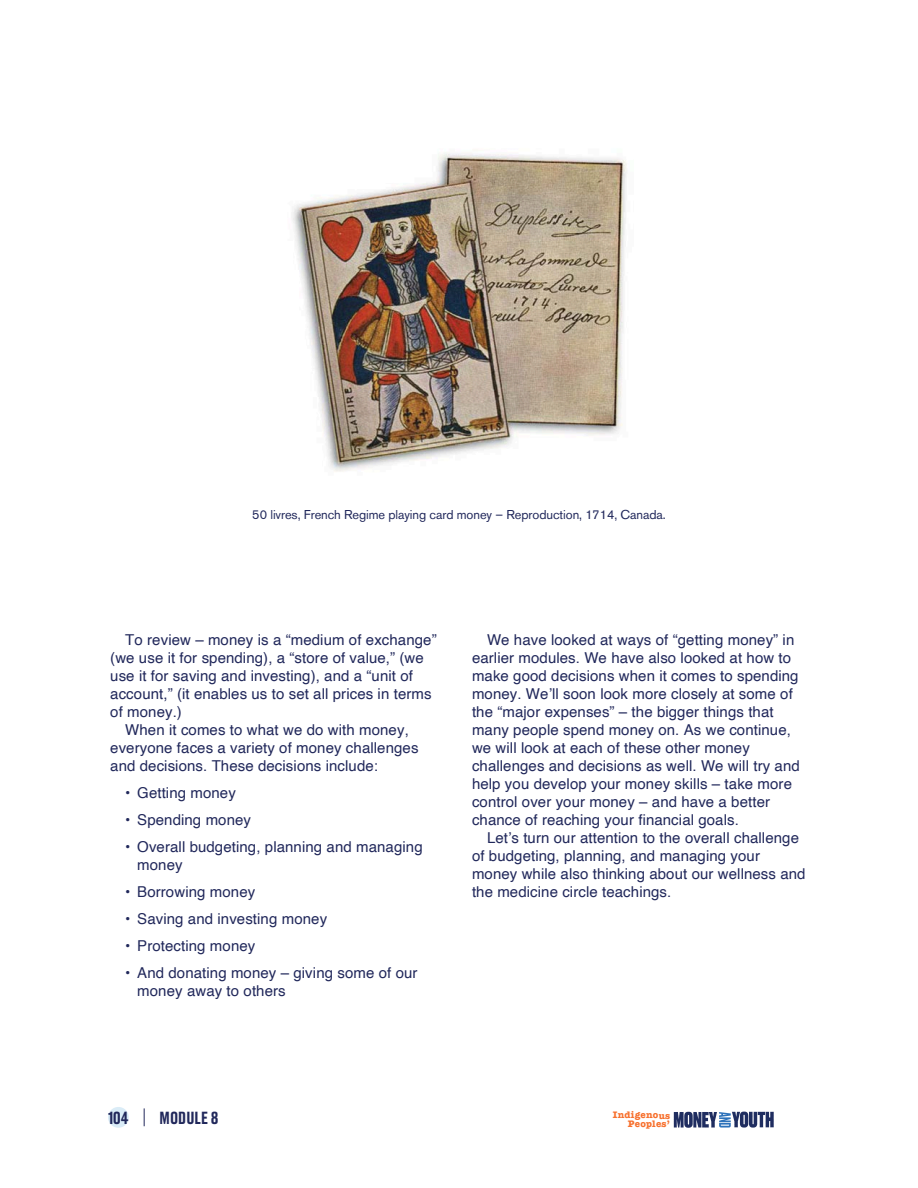
<style>
.page{position:relative;width:918px;height:1188px;background:#fff}
.page>*{position:absolute;margin:0;border:0;box-sizing:border-box;transform-origin:0 0}
.t1{font:500 16.5px "Druk Text Trial";letter-spacing:.005em;color:#21285b}
.t2{font:15px/18px "Helvetica";letter-spacing:.005em;color:#21285b}
.t3{font:12.75px "Akzidenz Grotesk Pro";letter-spacing:-.005em;color:#21285b}
.t4{font:700 9.75px/8.2px "American Typewriter";letter-spacing:.02em;color:#f7702d;text-align:right}
</style>
<div class="page">
<div style="left:108px;top:1107px;width:21px;height:21px;background:#daecf7;border-radius:50%"></div>
<svg style="left:144px;top:1108px;width:1px;height:18px"></svg>
<img style="left:292px;top:153px;width:335px;height:319px">
<svg style="left:674px;top:1112px;width:100px;height:16px;background:#667499"></svg>
<p class="t3" style="left:252px;top:509px;width:415px">50 livres, French Regime playing card money – Reproduction, 1714, Canada.</p>
<p class="t2" style="left:125px;top:632px;width:313px">To review – money is a “medium of exchange”</p>
<p class="t2" style="left:110px;top:650px;width:315px">(we use it for spending), a “store of value,” (we</p>
<p class="t2" style="left:110px;top:668px;width:304px">use it for saving and investing), and a “unit of</p>
<p class="t2" style="left:110px;top:686px;width:323px">account,” (it enables us to set all prices in terms</p>
<p class="t2" style="left:110px;top:704px;width:73px">of money.)</p>
<p class="t2" style="left:125px;top:722px;width:285px">When it comes to what we do with money,</p>
<p class="t2" style="left:110px;top:740px;width:310px">everyone faces a variety of money challenges</p>
<p class="t2" style="left:110px;top:758px;width:269px">and decisions. These decisions include:</p>
<p class="t2" style="left:125px;top:785px;width:112px">• Getting money</p>
<p class="t2" style="left:125px;top:812px;width:127px">• Spending money</p>
<p class="t2" style="left:137px;top:839px;width:287px;text-indent:-12px">• Overall budgeting, planning and managing money</p>
<p class="t2" style="left:125px;top:884px;width:131px">• Borrowing money</p>
<p class="t2" style="left:125px;top:911px;width:203px">• Saving and investing money</p>
<p class="t2" style="left:125px;top:938px;width:132px">• Protecting money</p>
<p class="t2" style="left:137px;top:965px;width:282px;text-indent:-12px">• And donating money – giving some of our money away to others</p>
<p class="t2" style="left:472px;top:632px;width:329px;text-indent:15px">We have looked at ways of “getting money” in earlier modules. We have also looked at how to make good decisions when it comes to spending money. We’ll soon look more closely at some of the “major expenses” – the bigger things that many people spend money on. As we continue, we will look at each of these other money challenges and decisions as well. We will try and help you develop your money skills – take more control over your money – and have a better chance of reaching your financial goals.</p>
<p class="t2" style="left:472px;top:830px;width:335px;text-indent:15px">Let’s turn our attention to the overall challenge of budgeting, planning, and managing your money while also thinking about our wellness and the medicine circle teachings.</p>
<p class="t1" style="left:108px;top:1111px;width:22px">104</p>
<p class="t1" style="left:160px;top:1111px;width:61px">MODULE 8</p>
<p class="t4" style="left:613px;top:1112px;width:59px">Indigenous<br>Peoples’</p>
</div>
